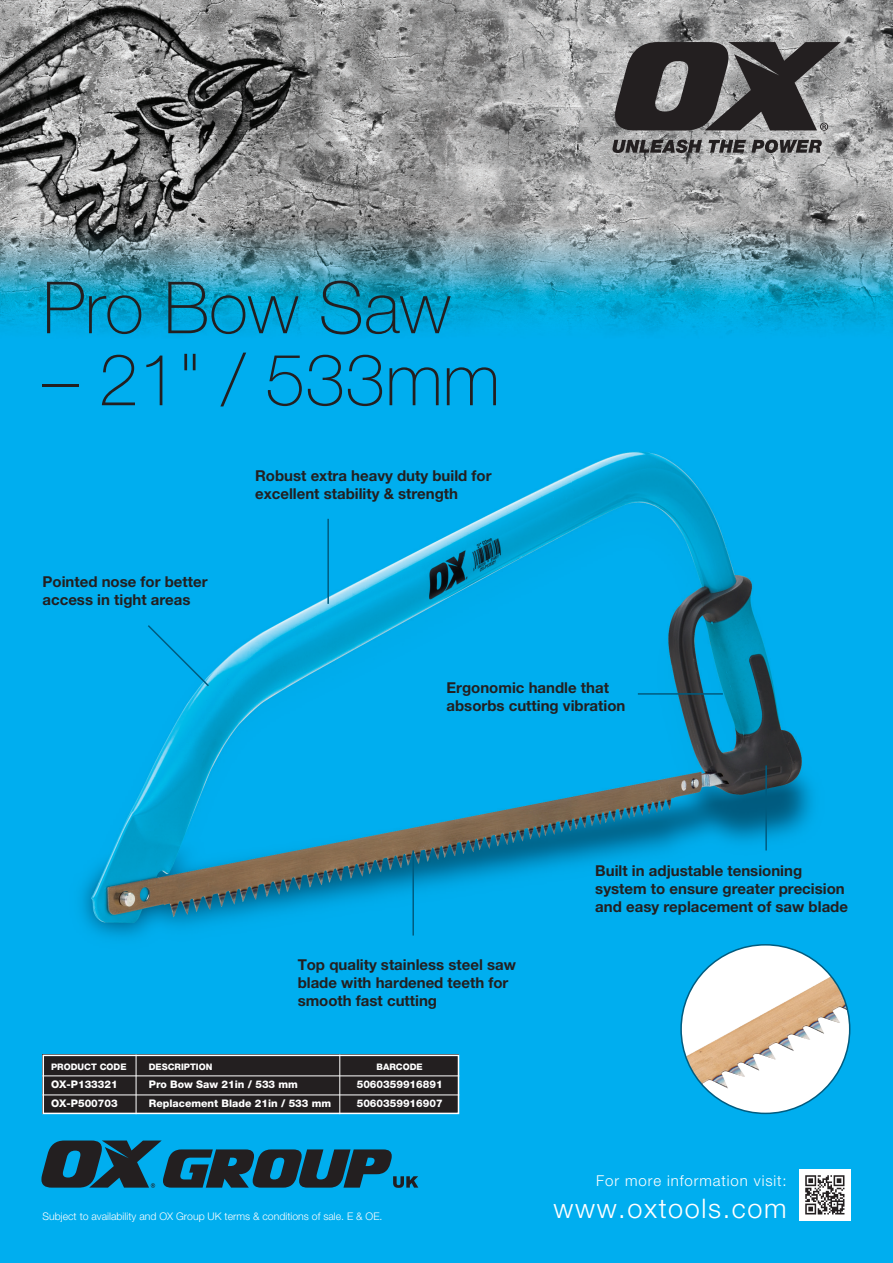
<style>
.page{position:relative;width:893px;height:1263px;background:#fff}
.page>*{position:absolute;margin:0;border:0;box-sizing:border-box;transform-origin:0 0}
.t1{font:100 72px "Helvetica Neue";color:#231f20}
.t2{font:300 27px "Helvetica Neue";letter-spacing:.06em;color:#fff}
.t3{font:700 15px/18px "Helvetica Neue";color:#231f20}
.t4{font:300 15px "Helvetica Neue";letter-spacing:.06em;color:#fff}
.t5{font:800 10.5px "Helvetica Neue";color:#fff}
.t6{font:300 10.5px "Helvetica Neue";color:#fff}
.t7{font:800 9px "Helvetica Neue";color:#fff}
</style>
<div class="page">
<img style="left:0;top:0;width:893px;height:1263px">
<svg style="left:612px;top:140px;width:90px;height:13px"></svg>
<svg style="left:708px;top:140px;width:114px;height:13px"></svg>
<svg style="left:615px;top:42px;width:226px;height:89px;background:#524f50"></svg>
<svg style="left:41px;top:1140px;width:377px;height:48px;background:#135c78"></svg>
<img style="left:799px;top:1169px;width:51px;height:51px">
<svg style="left:146px;top:623px;width:65px;height:65px;background:#01aceb"></svg>
<div style="left:43px;top:1054px;width:416px;height:60px;background:#231f20"></div>
<div style="left:43px;top:1054px;width:416px;height:60px;border:2px solid #fff"></div>
<hr style="left:43px;top:1094px;width:416px;height:1px;background:#fff">
<hr style="left:43px;top:1075px;width:416px;height:1px;background:#fff">
<hr style="left:136px;top:1054px;width:1px;height:60px;background:#fff">
<hr style="left:339px;top:1054px;width:1px;height:60px;background:#fff">
<div style="left:681px;top:945px;width:169px;height:168px;background:#fff;border-radius:50%"></div>
<img style="left:686px;top:976px;width:162px;height:113px">
<hr style="left:327px;top:519px;width:2px;height:85px;background:#005b7f">
<hr style="left:638px;top:693px;width:85px;height:2px;background:#005b7f">
<hr style="left:412px;top:850px;width:2px;height:85px;background:#005b7f">
<hr style="left:765px;top:765px;width:2px;height:85px;background:#005b7f">
<h1 class="t1" style="left:43px;top:268px;width:410px">Pro Bow Saw</h1>
<h1 class="t1" style="left:43px;top:340px;width:459px">– 21" / 533mm</h1>
<p class="t3" style="left:43px;top:572px;width:167px">Pointed nose for better access in tight areas</p>
<p class="t3" style="left:255px;top:466px;width:238px">Robust extra heavy duty build for excellent stability &amp; strength</p>
<p class="t3" style="left:446px;top:679px;width:180px">Ergonomic handle that absorbs cutting vibration</p>
<p class="t3" style="left:298px;top:955px;width:220px">Top quality stainless steel saw blade with hardened teeth for smooth fast cutting</p>
<p class="t3" style="left:595px;top:861px;width:254px">Built in adjustable tensioning system to ensure greater precision and easy replacement of saw blade</p>
<p class="t7" style="left:51px;top:1061px;width:77px">PRODUCT CODE</p>
<p class="t7" style="left:149px;top:1061px;width:65px">DESCRIPTION</p>
<p class="t7" style="left:377px;top:1061px;width:48px">BARCODE</p>
<p class="t5" style="left:51px;top:1078px;width:68px">OX-P133321</p>
<p class="t5" style="left:149px;top:1078px;width:151px">Pro Bow Saw 21in / 533 mm</p>
<p class="t5" style="left:357px;top:1078px;width:87px">5060359916891</p>
<p class="t5" style="left:51px;top:1097px;width:68px">OX-P500703</p>
<p class="t5" style="left:149px;top:1097px;width:184px">Replacement Blade 21in / 533 mm</p>
<p class="t5" style="left:357px;top:1097px;width:87px">5060359916907</p>
<p class="t6" style="left:43px;top:1210px;width:341px">Subject to availability and OX Group UK terms &amp; conditions of sale. E &amp; OE.</p>
<p class="t4" style="left:596px;top:1171px;width:192px">For more information visit:</p>
<h2 class="t2" style="left:553px;top:1192px;width:235px">www.oxtools.com</h2>
</div>
